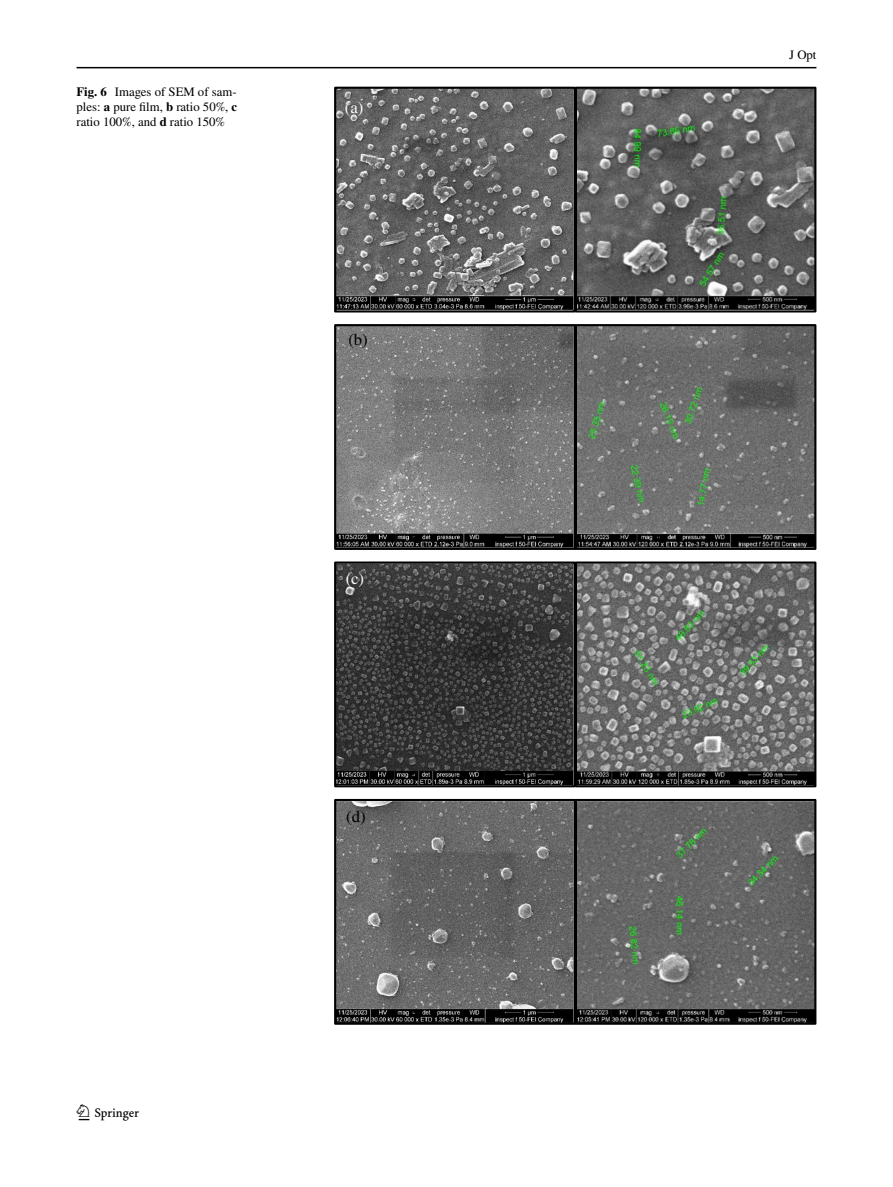
<style>
.page{position:relative;width:893px;height:1187px;background:#fff}
.page>*{position:absolute;margin:0;border:0;box-sizing:border-box;transform-origin:0 0}
.t1{font:22.5px "Springnew Regular 2";color:#000}
.t2{font:16.8px "Times Roman 2";color:#fff}
.t3{font:16.8px "Times Roman 2";color:#000}
.t4{font:12.75px/15px "STIX";color:#000;text-align:justify}
.s1{font-weight:700}
</style>
<div class="page">
<hr style="left:77px;top:67px;width:739px;height:1px;background:#000">
<svg style="left:334px;top:87px;width:482px;height:937px;background:#676767"></svg>
<p class="t4" style="left:77px;top:85px;width:162px"><span class="s1">Fig. 6</span> Images of SEM of sam&shy;ples: <span class="s1">a</span> pure film, <span class="s1">b</span> ratio 50%, <span class="s1">c </span>ratio 100%, and <span class="s1">d</span> ratio 150%</p>
<h2 class="t2" style="left:345px;top:97px;width:20px">(a)</h2>
<h2 class="t3" style="left:348px;top:329px;width:21px">(b)</h2>
<h2 class="t2" style="left:346px;top:569px;width:20px">(c)</h2>
<h2 class="t3" style="left:346px;top:806px;width:21px">(d)</h2>
<h1 class="t1" style="left:79px;top:1104px;width:62px">1 3</h1>
<p class="t4" style="left:789px;top:48px;width:29px">J Opt</p>
</div>
